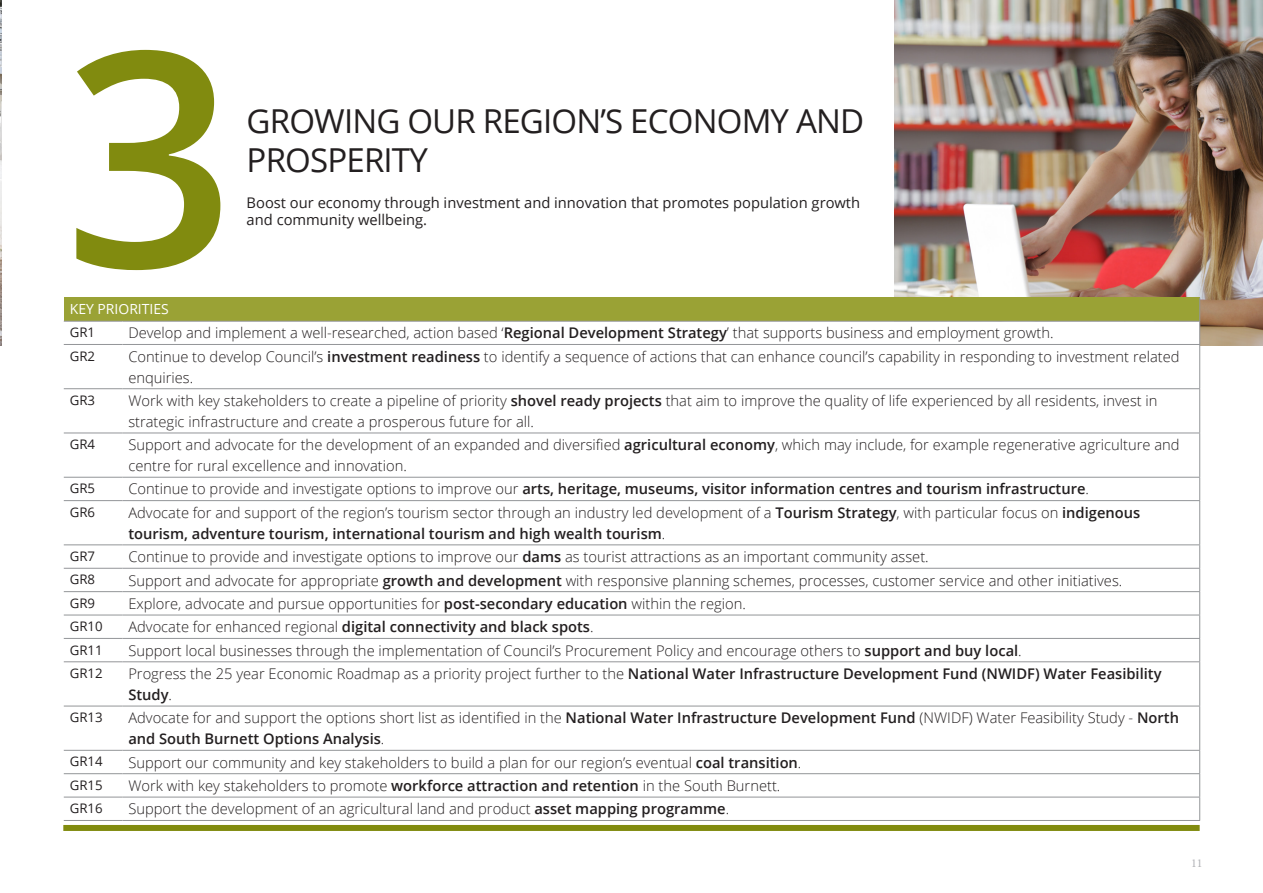
<style>
.page{position:relative;width:1263px;height:893px;background:#fff}
.page>*{position:absolute;margin:0;border:0;box-sizing:border-box;transform-origin:0 0}
.t1{font:600 300px "Open Sans";color:#818b0f}
.t2{font:33px/39.6px "Open Sans";letter-spacing:-.025em;color:#231f20}
.t3{font:300 14.7px/21px "Open Sans";color:#231f20}
.t4{font:600 14.7px/21px "Open Sans";color:#231f20}
.t5{font:14.7px/17.7px "Open Sans";color:#231f20}
.Body_Copy{font:13.95px "Open Sans";color:#fff}
.Body_Copy-2{font:13.2px "Open Sans";color:#231f20}
.t6{font:12px "Minion Pro";color:#b2b3b7}
.s1{color:#fff}
.s2{font-weight:600}
.s3{font-weight:300}
</style>
<div class="page">
<img style="left:894px;top:0;width:369px;height:345px">
<img style="left:0;top:0;width:1px;height:345px">
<div style="left:64px;top:298px;width:1136px;height:23px;background:#9aa235"></div>
<svg style="left:64px;top:322px;width:1135px;height:475px"></svg>
<hr style="left:64px;top:321px;width:58px;height:1px;background:#939598">
<hr style="left:122px;top:321px;width:1078px;height:1px;background:#939598">
<svg style="left:1199px;top:298px;width:1px;height:46px"></svg>
<hr style="left:1199px;top:345px;width:1px;height:43px;background:#939598">
<hr style="left:1199px;top:389px;width:1px;height:44px;background:#939598">
<hr style="left:1199px;top:433px;width:1px;height:44px;background:#939598">
<svg style="left:1199px;top:478px;width:1px;height:22px"></svg>
<hr style="left:1199px;top:501px;width:1px;height:43px;background:#939598">
<svg style="left:1199px;top:545px;width:1px;height:116px"></svg>
<hr style="left:1199px;top:662px;width:1px;height:44px;background:#939598">
<hr style="left:1199px;top:706px;width:1px;height:44px;background:#939598">
<svg style="left:1199px;top:751px;width:1px;height:69px"></svg>
<hr style="left:64px;top:344px;width:58px;height:1px;background:#939598">
<hr style="left:122px;top:344px;width:1078px;height:1px;background:#939598">
<hr style="left:64px;top:388px;width:58px;height:1px;background:#939598">
<hr style="left:122px;top:388px;width:1078px;height:1px;background:#939598">
<hr style="left:64px;top:433px;width:58px;height:1px;background:#939598">
<hr style="left:122px;top:433px;width:1078px;height:1px;background:#939598">
<hr style="left:64px;top:477px;width:58px;height:1px;background:#939598">
<hr style="left:122px;top:477px;width:1078px;height:1px;background:#939598">
<hr style="left:64px;top:500px;width:58px;height:1px;background:#939598">
<hr style="left:122px;top:500px;width:1078px;height:1px;background:#939598">
<hr style="left:64px;top:544px;width:58px;height:1px;background:#939598">
<hr style="left:122px;top:544px;width:1078px;height:1px;background:#939598">
<hr style="left:64px;top:568px;width:58px;height:1px;background:#939598">
<hr style="left:122px;top:568px;width:1078px;height:1px;background:#939598">
<hr style="left:64px;top:591px;width:58px;height:1px;background:#939598">
<hr style="left:122px;top:591px;width:1078px;height:1px;background:#939598">
<hr style="left:64px;top:615px;width:58px;height:1px;background:#939598">
<hr style="left:122px;top:615px;width:1078px;height:1px;background:#939598">
<hr style="left:64px;top:638px;width:58px;height:1px;background:#939598">
<hr style="left:122px;top:638px;width:1078px;height:1px;background:#939598">
<hr style="left:64px;top:661px;width:58px;height:1px;background:#939598">
<hr style="left:122px;top:661px;width:1078px;height:1px;background:#939598">
<hr style="left:64px;top:706px;width:58px;height:1px;background:#939598">
<hr style="left:122px;top:706px;width:1078px;height:1px;background:#939598">
<hr style="left:64px;top:750px;width:58px;height:1px;background:#939598">
<hr style="left:122px;top:750px;width:1078px;height:1px;background:#939598">
<hr style="left:64px;top:773px;width:58px;height:1px;background:#939598">
<hr style="left:122px;top:773px;width:1078px;height:1px;background:#939598">
<hr style="left:64px;top:797px;width:58px;height:1px;background:#939598">
<hr style="left:122px;top:797px;width:1078px;height:1px;background:#939598">
<hr style="left:64px;top:820px;width:58px;height:1px;background:#939598">
<hr style="left:122px;top:820px;width:1078px;height:1px;background:#939598">
<div style="left:63px;top:825px;width:1137px;height:6px;background:#818b0f"></div>
<p class="t1" style="left:64px;top:-48px;width:173px">3</p>
<p class="t2" style="left:247px;top:100px;width:619px">GROWING OUR REGION’S ECONOMY AND<br>PROSPERITY</p>
<p class="t5" style="left:247px;top:193px;width:615px">Boost our economy through investment and innovation that promotes population growth and community wellbeing.<span class="s1">s</span></p>
<p class="Body_Copy" style="left:70px;top:300px;width:101px">KEY PRIORITIES</p>
<p class="Body_Copy-2" style="left:70px;top:323px;width:27px">GR1</p>
<p class="t3" style="left:128px;top:322px;width:927px">Develop and implement a well-researched, action based ‘<span class="s2">Regional Development Strategy</span>’ that supports business and employment growth.</p>
<p class="Body_Copy-2" style="left:70px;top:347px;width:27px">GR2</p>
<p class="t3" style="left:128px;top:345px;width:1053px">Continue to develop Council’s <span class="s2">investment readiness</span> to identify a sequence of actions that can enhance council’s capability in responding to investment related enquiries.</p>
<p class="Body_Copy-2" style="left:70px;top:391px;width:27px">GR3</p>
<p class="t3" style="left:128px;top:390px;width:1031px">Work with key stakeholders to create a pipeline of priority <span class="s2">shovel ready projects</span> that aim to improve the quality of life experienced by all residents, invest in strategic infrastructure and create a prosperous future for all.</p>
<p class="Body_Copy-2" style="left:70px;top:435px;width:27px">GR4</p>
<p class="t3" style="left:128px;top:434px;width:1053px">Support and advocate for the development of an expanded and diversified <span class="s2">agricultural economy</span>, which may include, for example regenerative agriculture and centre for rural excellence and innovation.</p>
<p class="Body_Copy-2" style="left:70px;top:479px;width:27px">GR5</p>
<p class="t4" style="left:128px;top:478px;width:962px"><span class="s3">Continue to provide and investigate options to improve our</span> arts, heritage, museums, visitor information centres and tourism infrastructure<span class="s3">.</span></p>
<p class="Body_Copy-2" style="left:70px;top:503px;width:27px">GR6</p>
<p class="t3" style="left:128px;top:502px;width:1013px">Advocate for and support of the region’s tourism sector through an industry led development of a <span class="s2">Tourism Strategy</span>, with particular focus on <span class="s2">indigenous tourism, adventure tourism, international tourism and high wealth tourism</span>.</p>
<p class="Body_Copy-2" style="left:70px;top:547px;width:27px">GR7</p>
<p class="t3" style="left:128px;top:546px;width:802px">Continue to provide and investigate options to improve our <span class="s2">dams</span> as tourist attractions as an important community asset.</p>
<p class="Body_Copy-2" style="left:70px;top:570px;width:27px">GR8</p>
<p class="t3" style="left:128px;top:569px;width:995px">Support and advocate for appropriate <span class="s2">growth and development</span> with responsive planning schemes, processes, customer service and other initiatives.</p>
<p class="Body_Copy-2" style="left:70px;top:594px;width:27px">GR9</p>
<p class="t3" style="left:128px;top:593px;width:619px">Explore, advocate and pursue opportunities for <span class="s2">post-secondary education</span> within the region.</p>
<p class="Body_Copy-2" style="left:70px;top:617px;width:34px">GR10</p>
<p class="t4" style="left:128px;top:616px;width:467px"><span class="s3">Advocate for enhanced regional</span> digital connectivity and black spots<span class="s3">.</span></p>
<p class="Body_Copy-2" style="left:70px;top:641px;width:34px">GR11</p>
<p class="t3" style="left:128px;top:639px;width:895px">Support local businesses through the implementation of Council’s Procurement Policy and encourage others to <span class="s2">support and buy local</span>.</p>
<p class="Body_Copy-2" style="left:70px;top:664px;width:34px">GR12</p>
<p class="t4" style="left:128px;top:663px;width:1035px"><span class="s3">Progress the 25 year Economic Roadmap as a priority project further to the</span> National Water Infrastructure Development Fund (NWIDF) Water Feasibility<br>Study<span class="s3">.</span></p>
<p class="Body_Copy-2" style="left:70px;top:708px;width:34px">GR13</p>
<p class="t3" style="left:128px;top:707px;width:1052px">Advocate for and support the options short list as identified in the <span class="s2">National Water Infrastructure Development Fund</span> (NWIDF) Water Feasibility Study - <span class="s2">North and South Burnett Options Analysis</span>.</p>
<p class="Body_Copy-2" style="left:70px;top:753px;width:34px">GR14</p>
<p class="t3" style="left:128px;top:751px;width:675px">Support our community and key stakeholders to build a plan for our region’s eventual <span class="s2">coal transition</span>.</p>
<p class="Body_Copy-2" style="left:70px;top:776px;width:34px">GR15</p>
<p class="t3" style="left:128px;top:775px;width:654px">Work with key stakeholders to promote <span class="s2">workforce attraction and retention</span> in the South Burnett.</p>
<p class="Body_Copy-2" style="left:70px;top:799px;width:34px">GR16</p>
<p class="t3" style="left:128px;top:798px;width:602px">Support the development of an agricultural land and product <span class="s2">asset mapping programme</span>.</p>
<p class="t6" style="left:1191px;top:855px;width:13px">11</p>
</div>
